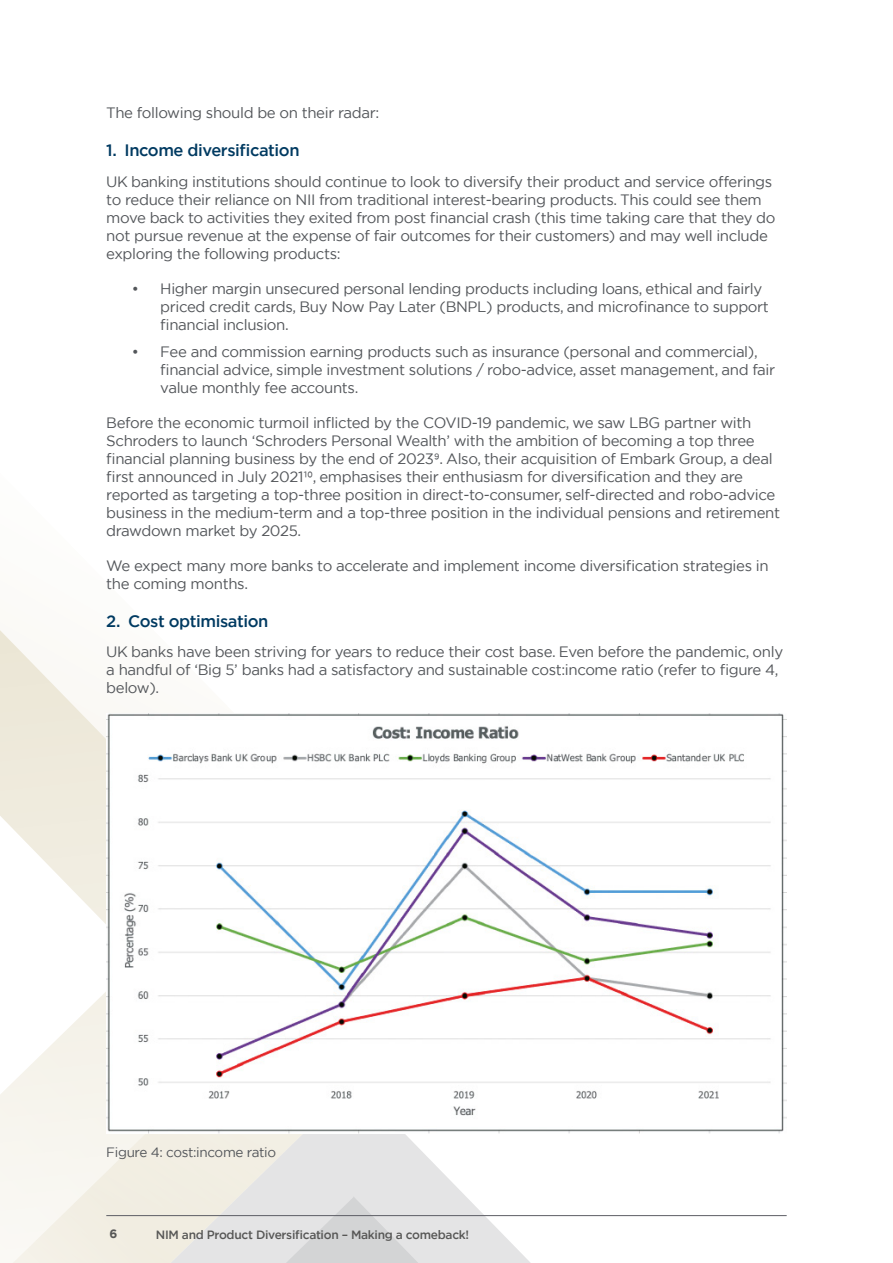
<style>
.page{position:relative;width:893px;height:1263px;background:#fff}
.page>*{position:absolute;margin:0;border:0;box-sizing:border-box;transform-origin:0 0}
.t1{font:500 16.5px "Gotham";letter-spacing:-.025em;color:#003a61}
.t2{font:15px/18px "Gotham";letter-spacing:-.025em;color:#53565a}
.t3{font:13.5px "Gotham";letter-spacing:-.025em;color:#53565a}
.t4{font:500 12px "Gotham";letter-spacing:-.025em;color:#575756}
.t5{font:700 12px "Gotham";color:#575756}
</style>
<div class="page">
<svg style="left:333px;top:1134px;width:437px;height:83px"></svg>
<svg style="left:0;top:630px;width:333px;height:633px"></svg>
<svg style="left:19px;top:1186px;width:632px;height:77px"></svg>
<img style="left:106px;top:713px;width:681px;height:421px">
<hr style="left:106px;top:1215px;width:681px;height:1px;background:#5d5e65">
<p class="t2" style="left:106px;top:104px;width:274px">The following should be on their radar:</p>
<p class="t1" style="left:106px;top:140px;width:195px">1. Income diversification</p>
<p class="t2" style="left:106px;top:172px;width:671px">UK banking institutions should continue to look to diversify their product and service offerings to reduce their reliance on NII from traditional interest-bearing products. This could see them move back to activities they exited from post financial crash (this time taking care that they do not pursue revenue at the expense of fair outcomes for their customers) and may well include exploring the following products:</p>
<p class="t2" style="left:160px;top:279px;width:610px;text-indent:-28px">• Higher margin unsecured personal lending products including loans, ethical and fairly priced credit cards, Buy Now Pay Later (BNPL) products, and microfinance to support financial inclusion.</p>
<p class="t2" style="left:160px;top:342px;width:616px;text-indent:-28px">• Fee and commission earning products such as insurance (personal and commercial), financial advice, simple investment solutions / robo-advice, asset management, and fair value monthly fee accounts.</p>
<p class="t2" style="left:106px;top:413px;width:675px">Before the economic turmoil inflicted by the COVID-19 pandemic, we saw LBG partner with Schroders to launch ‘Schroders Personal Wealth’ with the ambition of becoming a top three financial planning business by the end of 20239. Also, their acquisition of Embark Group, a deal first announced in July 202110, emphasises their enthusiasm for diversification and they are reported as targeting a top-three position in direct-to-consumer, self-directed and robo-advice business in the medium-term and a top-three position in the individual pensions and retirement drawdown market by 2025.</p>
<p class="t2" style="left:106px;top:556px;width:664px">We expect many more banks to accelerate and implement income diversification strategies in the coming months.</p>
<p class="t1" style="left:106px;top:610px;width:164px">2. Cost optimisation</p>
<p class="t2" style="left:106px;top:643px;width:678px">UK banks have been striving for years to reduce their cost base. Even before the pandemic, only a handful of ‘Big 5’ banks had a satisfactory and sustainable cost:income ratio (refer to figure 4, below).</p>
<p class="t3" style="left:106px;top:1143px;width:171px">Figure 4: cost:income ratio</p>
<p class="t5" style="left:110px;top:1226px;width:9px">6</p>
<p class="t4" style="left:156px;top:1227px;width:315px">NIM and Product Diversification – Making a comeback!</p>
</div>
